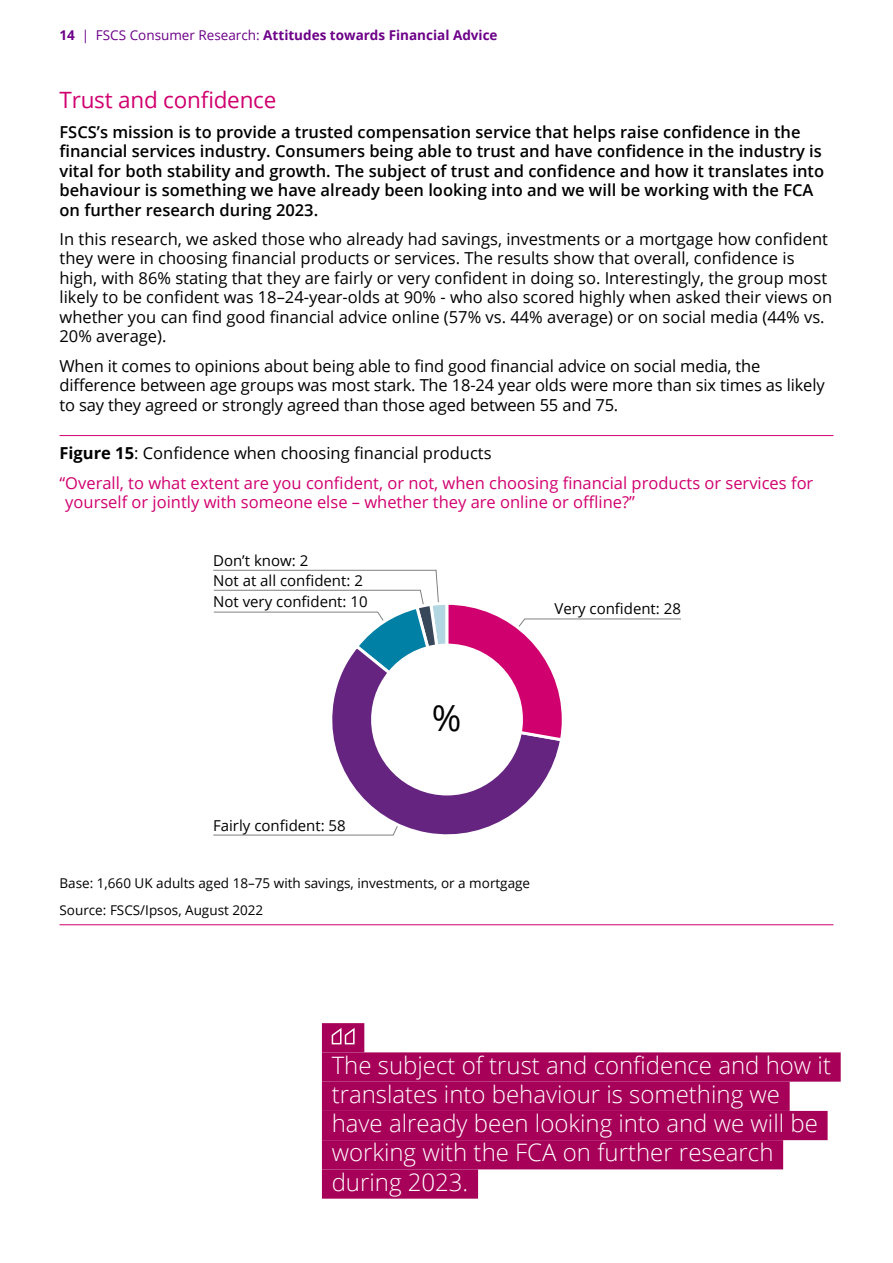
<style>
.page{position:relative;width:893px;height:1263px;background:#fff}
.page>*{position:absolute;margin:0;border:0;box-sizing:border-box;transform-origin:0 0}
.t1{font:36px "Open Sans";color:#000}
.Quote_blue{font:300 24px "Open Sans";color:#fff}
.B_head_15_19_5pt{font:22.5px "Open Sans";letter-spacing:-.01em;color:#d1006f}
.Open_Sans_text_11_13{font:16.5px/19.5px "Open Sans";color:#000}
.Standfirst{font:600 16.5px/19.5px "Open Sans";color:#000}
.Pink_Question{font:16.5px/19.5px "Open Sans";color:#d1006f}
.Figure_rule_above{font:16.5px "Open Sans";color:#000}
.t2{font:15px/20px "Open Sans";color:#000}
.Footnote{font:13.5px "Open Sans";color:#000}
.t3{font:700 13.5px "Open Sans";color:#6c0088}
.Source_rule_below{font:13.5px "Open Sans";color:#000}
.s1{font-weight:400}
.s2{font-weight:700}
</style>
<div class="page">
<hr style="left:60px;top:435px;width:773px;height:1px;background:#d1006f">
<hr style="left:60px;top:924px;width:773px;height:1px;background:#d1006f">
<svg style="left:213px;top:570px;width:468px;height:265px"></svg>
<div style="left:373px;top:645px;width:148px;height:149px;background:#fff;border-radius:50%"></div>
<div style="left:371px;top:644px;width:152px;height:151px;border:3px solid #fff;border-radius:50%"></div>
<div style="left:322px;top:1023px;width:42px;height:29px;background:#a70058"></div>
<div style="left:322px;top:1052px;width:519px;height:30px;background:#a70058"></div>
<div style="left:322px;top:1082px;width:468px;height:29px;background:#a70058"></div>
<div style="left:322px;top:1111px;width:506px;height:29px;background:#a70058"></div>
<div style="left:322px;top:1140px;width:461px;height:29px;background:#a70058"></div>
<div style="left:322px;top:1169px;width:156px;height:30px;background:#a70058"></div>
<svg style="left:331px;top:1028px;width:24px;height:17px"></svg>
<p class="t3" style="left:60px;top:26px;width:440px">14 <span class="s1">| FSCS Consumer Research:</span> Attitudes towards Financial Advice</p>
<h2 class="B_head_15_19_5pt" style="left:60px;top:85px;width:218px">Trust and confidence</h2>
<p class="Standfirst" style="left:60px;top:121px;width:766px">FSCS’s mission is to provide a trusted compensation service that helps raise confidence in the financial services industry. Consumers being able to trust and have confidence in the industry is vital for both stability and growth. The subject of trust and confidence and how it translates into behaviour is something we have already been looking into and we will be working with the FCA on further research during 2023.</p>
<p class="Open_Sans_text_11_13" style="left:60px;top:229px;width:774px">In this research, we asked those who already had savings, investments or a mortgage how confident they were in choosing financial products or services. The results show that overall, confidence is high, with 86% stating that they are fairly or very confident in doing so. Interestingly, the group most likely to be confident was 18–24-year-olds at 90% - who also scored highly when asked their views on whether you can find good financial advice online (57% vs. 44% average) or on social media (44% vs.<br>20% average).</p>
<p class="Open_Sans_text_11_13" style="left:60px;top:355px;width:767px">When it comes to opinions about being able to find good financial advice on social media, the difference between age groups was most stark. The 18-24 year olds were more than six times as likely to say they agreed or strongly agreed than those aged between 55 and 75.</p>
<p class="Figure_rule_above" style="left:60px;top:442px;width:434px"><span class="s2">Figure 15</span>: Confidence when choosing financial products</p>
<p class="Pink_Question" style="left:65px;top:472px;width:749px;text-indent:-6px">“Overall, to what extent are you confident, or not, when choosing financial products or services for yourself or jointly with someone else – whether they are online or offline?”</p>
<p class="t2" style="left:213px;top:550px;width:151px">Don’t know: 2<br>Not at all confident: 2</p>
<p class="t2" style="left:213px;top:591px;width:156px">Not very confident: 10</p>
<p class="t2" style="left:555px;top:599px;width:128px">Very confident: 28</p>
<p class="t2" style="left:213px;top:815px;width:134px">Fairly confident: 58</p>
<p class="t1" style="left:432px;top:693px;width:31px">%</p>
<p class="Footnote" style="left:60px;top:874px;width:472px">Base: 1,660 UK adults aged 18–75 with savings, investments, or a mortgage</p>
<p class="Source_rule_below" style="left:60px;top:900px;width:205px">Source: FSCS/Ipsos, August 2022</p>
<p class="Quote_blue" style="left:332px;top:1048px;width:501px">The subject of trust and confidence and how it</p>
<p class="Quote_blue" style="left:332px;top:1078px;width:450px">translates into behaviour is something we</p>
<p class="Quote_blue" style="left:332px;top:1107px;width:488px">have already been looking into and we will be</p>
<p class="Quote_blue" style="left:332px;top:1136px;width:443px">working with the FCA on further research</p>
<p class="Quote_blue" style="left:332px;top:1165px;width:138px">during 2023.</p>
</div>
